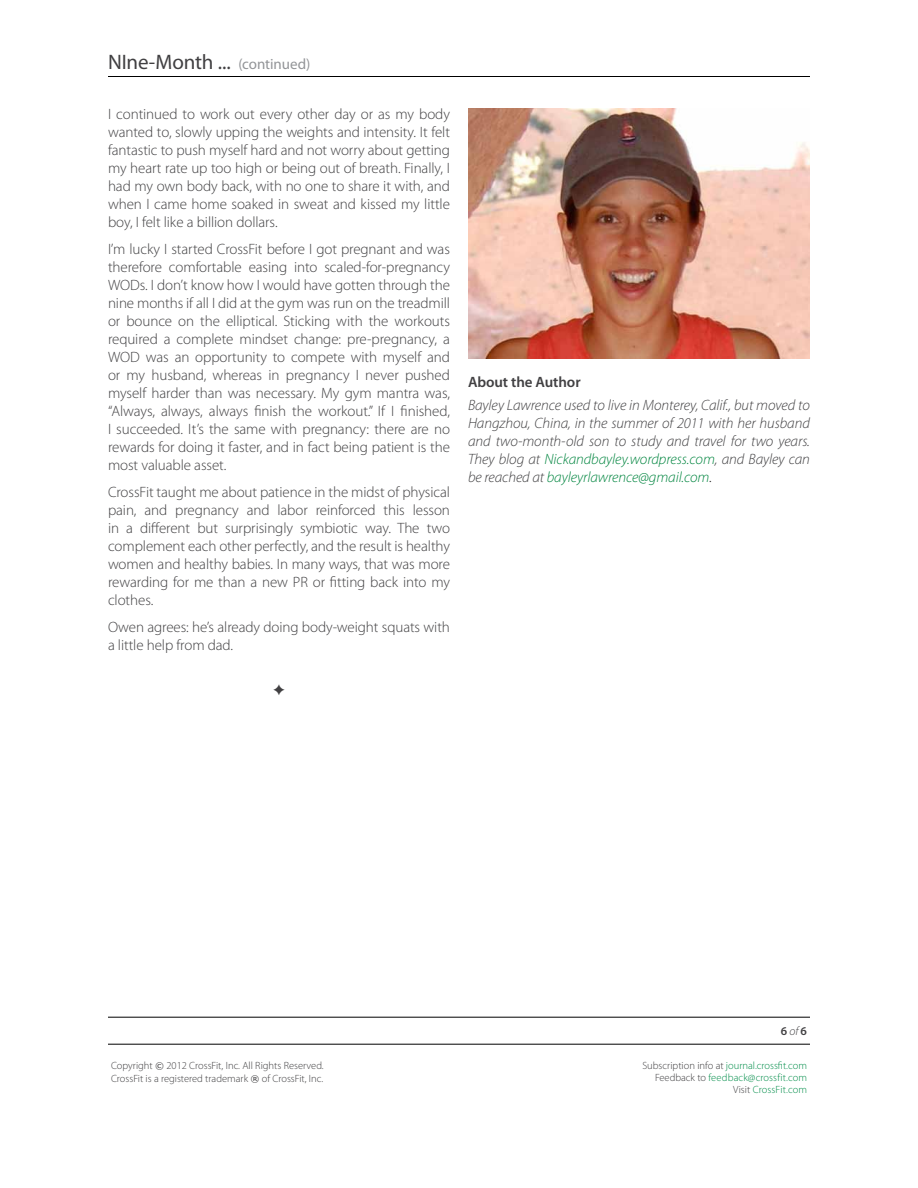
<style>
.page{position:relative;width:918px;height:1188px;background:#fff}
.page>*{position:absolute;margin:0;border:0;box-sizing:border-box;transform-origin:0 0}
.t1{font:21px "Myriad Pro";letter-spacing:-.005em;color:#414042}
.t2{font:300 15px/18px "Myriad Pro";letter-spacing:-.005em;color:#414042;text-align:justify}
.t3{font:italic 300 15px/18px "Myriad Pro";letter-spacing:-.005em;color:#414042;text-align:justify}
.t4{font:600 15px "Myriad Pro";letter-spacing:-.005em;color:#414042}
.t5{font:600 12px "Myriad Pro";color:#414042}
.t6{font:300 10.5px/12.6px "Myriad Pro";color:#414042}
.t7{font:300 10.5px/12px "Myriad Pro";color:#008d49;text-align:right}
.s1{font-size:15px;color:#939598}
.s2{color:#00853f}
.s3{color:#1a1a1a}
.s4{font-weight:300;font-style:italic}
.s5{font-family:"Verdana";font-weight:400;font-size:9px}
.s6{color:#414042}
</style>
<div class="page">
<hr style="left:108px;top:76px;width:702px;height:1px;background:#000">
<hr style="left:108px;top:1017px;width:702px;height:1px;background:#000">
<hr style="left:108px;top:1044px;width:702px;height:1px;background:#000">
<img style="left:468px;top:108px;width:342px;height:250px">
<h1 class="t1" style="left:108px;top:50px;width:204px">NIne-Month ... <span class="s1">(continued)</span></h1>
<p class="t2" style="left:108px;top:106px;width:344px">I continued to work out every other day or as my body wanted to, slowly upping the weights and intensity. It felt fantastic to push myself hard and not worry about getting my heart rate up too high or being out of breath. Finally, I had my own body back, with no one to share it with, and when I came home soaked in sweat and kissed my little boy, I felt like a billion dollars.</p>
<p class="t2" style="left:108px;top:241px;width:344px">I’m lucky I started CrossFit before I got pregnant and was therefore comfortable easing into scaled-for-pregnancy WODs. I don’t know how I would have gotten through the nine months if all I did at the gym was run on the treadmill or bounce on the elliptical. Sticking with the workouts required a complete mindset change: pre-pregnancy, a WOD was an opportunity to compete with myself and or my husband, whereas in pregnancy I never pushed myself harder than was necessary. My gym mantra was, “Always, always, always finish the workout.” If I finished, I succeeded. It’s the same with pregnancy: there are no rewards for doing it faster, and in fact being patient is the most valuable asset.</p>
<p class="t2" style="left:108px;top:484px;width:344px">CrossFit taught me about patience in the midst of physical pain, and pregnancy and labor reinforced this lesson in a different but surprisingly symbiotic way. The two complement each other perfectly, and the result is healthy women and healthy babies. In many ways, that was more rewarding for me than a new PR or fitting back into my clothes.</p>
<p class="t2" style="left:108px;top:619px;width:343px">Owen agrees: he’s already doing body-weight squats with a little help from dad.</p>
<p class="t4" style="left:468px;top:374px;width:114px">About the Author</p>
<p class="t3" style="left:468px;top:396px;width:344px">Bayley Lawrence used to live in Monterey, Calif., but moved to Hangzhou, China, in the summer of 2011 with her husband and two-month-old son to study and travel for two years.<br>They blog at <span class="s2">Nickandbayley.wordpress.com</span>, and Bayley can be reached at <span class="s2">bayleyrlawrence@gmail.com</span><span class="s3">.</span></p>
<p class="t5" style="left:781px;top:1024px;width:28px">6 <span class="s4">of</span> 6</p>
<p class="t6" style="left:111px;top:1060px;width:214px">Copyright <span class="s5">©</span> 2012 CrossFit, Inc. All Rights Reserved.<br>CrossFit is a registered trademark <span class="s5">®</span> of CrossFit, Inc.</p>
<p class="t7" style="left:642px;top:1060px;width:166px"><span class="s6">Subscription info at</span> journal.crossfit.com<br><span class="s6">Feedback to</span> feedback@crossfit.com<br><span class="s6">Visit</span> CrossFit.com</p>
</div>
